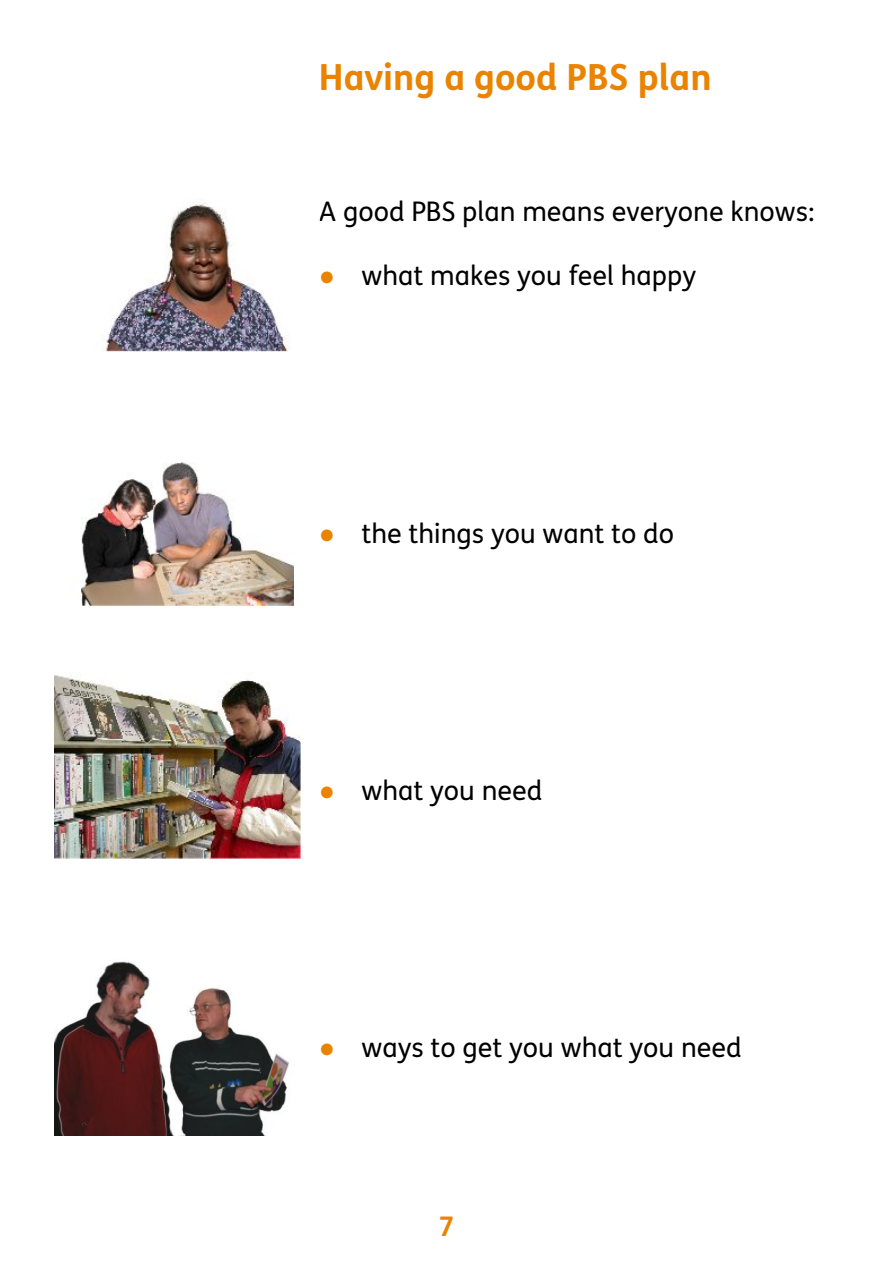
<style>
.page{position:relative;width:893px;height:1263px;background:#fff}
.page>*{position:absolute;margin:0;border:0;box-sizing:border-box;transform-origin:0 0}
.t1{font:700 36px "FS Me";color:#e98300}
.t2{font:27px "FS Me";color:#000}
.t3{font:700 27px "FS Me";color:#e98300}
.s1{font-family:"Times New Roman";color:#e98300}
</style>
<div class="page">
<img style="left:104px;top:203px;width:216px;height:148px">
<img style="left:81px;top:462px;width:213px;height:143px">
<img style="left:54px;top:961px;width:235px;height:174px">
<img style="left:54px;top:675px;width:246px;height:183px">
<h1 class="t1" style="left:319px;top:63px;width:394px">Having a good PBS plan</h1>
<p class="t2" style="left:319px;top:201px;width:497px">A good PBS plan means everyone knows:</p>
<p class="t2" style="left:319px;top:265px;width:379px"><span class="s1">●</span> what makes you feel happy</p>
<p class="t2" style="left:319px;top:522px;width:357px"><span class="s1">●</span> the things you want to do</p>
<p class="t2" style="left:319px;top:780px;width:225px"><span class="s1">●</span> what you need</p>
<p class="t2" style="left:319px;top:1037px;width:424px"><span class="s1">●</span> ways to get you what you need</p>
<p class="t3" style="left:438px;top:1216px;width:17px">7</p>
</div>
